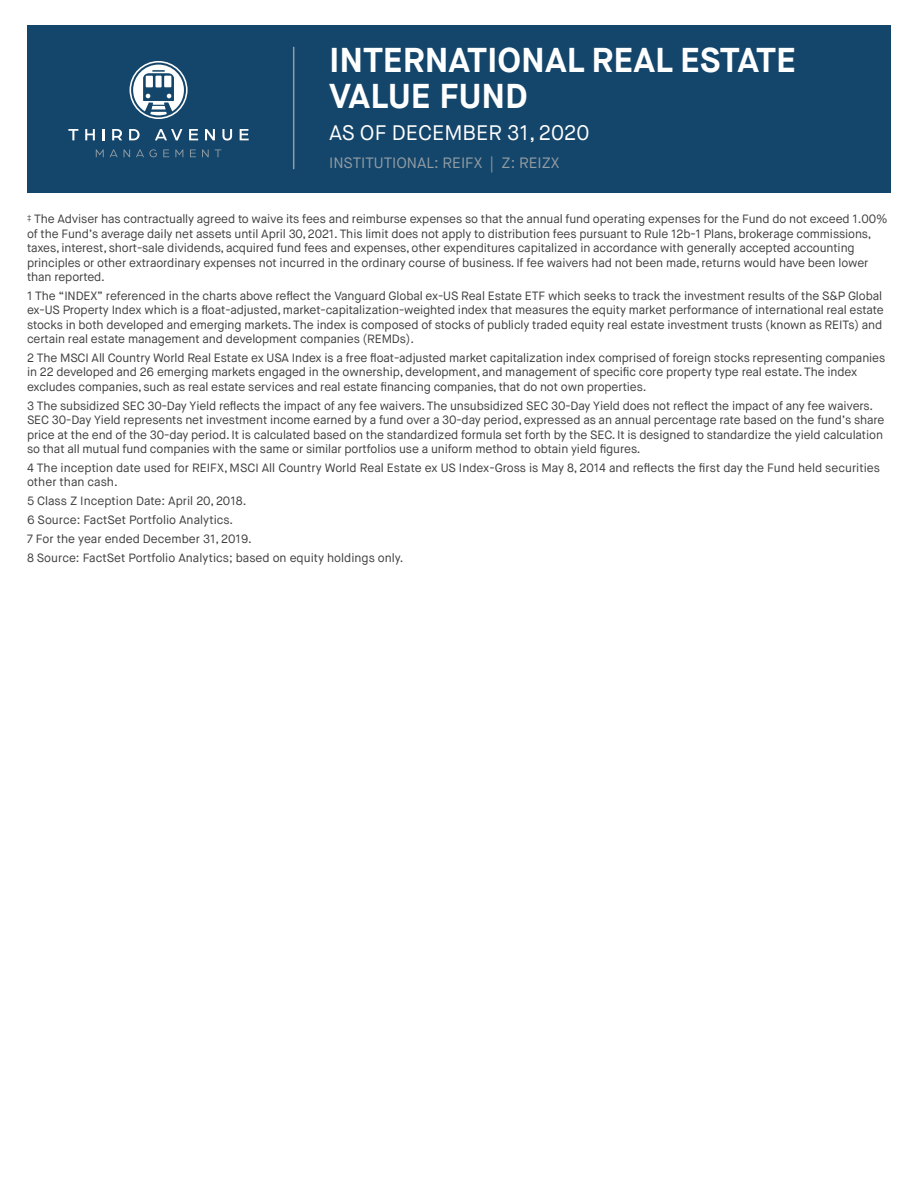
<style>
.page{position:relative;width:918px;height:1188px;background:#fff}
.page>*{position:absolute;margin:0;border:0;box-sizing:border-box;transform-origin:0 0}
.t1{font:700 34.5px/36px "Maison Neue";color:#fff}
.t2{font:21px "Maison Neue";color:#fff}
.t3{font:15px "Maison Neue";color:#929da4}
.t4{font:12px/14.4px "Maison Neue";letter-spacing:-.01em;color:#3e3e3f}
</style>
<div class="page">
<div style="left:27px;top:26px;width:864px;height:167px;background:#14456a"></div>
<svg style="left:68px;top:129px;width:10px;height:11px"></svg>
<svg style="left:85px;top:129px;width:10px;height:11px"></svg>
<svg style="left:103px;top:129px;width:2px;height:11px"></svg>
<svg style="left:112px;top:129px;width:10px;height:11px"></svg>
<svg style="left:129px;top:129px;width:11px;height:11px"></svg>
<svg style="left:155px;top:129px;width:27px;height:11px"></svg>
<svg style="left:189px;top:129px;width:9px;height:11px"></svg>
<svg style="left:205px;top:129px;width:10px;height:11px"></svg>
<svg style="left:222px;top:129px;width:10px;height:12px"></svg>
<svg style="left:240px;top:129px;width:9px;height:11px"></svg>
<svg style="left:96px;top:149px;width:8px;height:8px"></svg>
<svg style="left:110px;top:149px;width:8px;height:8px"></svg>
<svg style="left:124px;top:149px;width:6px;height:8px"></svg>
<svg style="left:136px;top:149px;width:21px;height:8px"></svg>
<svg style="left:163px;top:149px;width:6px;height:8px"></svg>
<svg style="left:175px;top:149px;width:8px;height:8px"></svg>
<svg style="left:190px;top:149px;width:6px;height:8px"></svg>
<svg style="left:202px;top:149px;width:7px;height:8px"></svg>
<svg style="left:215px;top:149px;width:6px;height:8px"></svg>
<svg style="left:130px;top:61px;width:58px;height:58px"></svg>
<div style="left:155px;top:76px;width:7px;height:11px;background:#fff"></div>
<div style="left:164px;top:76px;width:7px;height:11px;background:#fff"></div>
<hr style="left:293px;top:47px;width:1px;height:122px;background:#929da4">
<p class="t1" style="left:329px;top:42px;width:468px">INTERNATIONAL REAL ESTATE<br>VALUE FUND</p>
<p class="t2" style="left:329px;top:120px;width:262px">AS OF DECEMBER 31, 2020</p>
<p class="t3" style="left:329px;top:154px;width:232px">INSTITUTIONAL: REIFX | Z: REIZX</p>
<p class="t4" style="left:27px;top:212px;width:862px"><sup>‡</sup> The Adviser has contractually agreed to waive its fees and reimburse expenses so that the annual fund operating expenses for the Fund do not exceed 1.00% of the Fund’s average daily net assets until April 30, 2021. This limit does not apply to distribution fees pursuant to Rule 12b-1 Plans, brokerage commissions, taxes, interest, short-sale dividends, acquired fund fees and expenses, other expenditures capitalized in accordance with generally accepted accounting principles or other extraordinary expenses not incurred in the ordinary course of business. If fee waivers had not been made, returns would have been lower than reported.</p>
<p class="t4" style="left:27px;top:289px;width:858px">1 The “INDEX” referenced in the charts above reflect the Vanguard Global ex-US Real Estate ETF which seeks to track the investment results of the S&amp;P Global ex-US Property Index which is a float-adjusted, market-capitalization-weighted index that measures the equity market performance of international real estate stocks in both developed and emerging markets. The index is composed of stocks of publicly traded equity real estate investment trusts (known as REITs) and certain real estate management and development companies (REMDs).</p>
<p class="t4" style="left:27px;top:351px;width:860px">2 The MSCI All Country World Real Estate ex USA Index is a free float-adjusted market capitalization index comprised of foreign stocks representing companies in 22 developed and 26 emerging markets engaged in the ownership, development, and management of specific core property type real estate. The index excludes companies, such as real estate services and real estate financing companies, that do not own properties.</p>
<p class="t4" style="left:27px;top:399px;width:859px">3 The subsidized SEC 30-Day Yield reflects the impact of any fee waivers. The unsubsidized SEC 30-Day Yield does not reflect the impact of any fee waivers.<br>SEC 30-Day Yield represents net investment income earned by a fund over a 30-day period, expressed as an annual percentage rate based on the fund’s share price at the end of the 30-day period. It is calculated based on the standardized formula set forth by the SEC. It is designed to standardize the yield calculation so that all mutual fund companies with the same or similar portfolios use a uniform method to obtain yield figures.</p>
<p class="t4" style="left:27px;top:461px;width:855px">4 The inception date used for REIFX, MSCI All Country World Real Estate ex US Index-Gross is May 8, 2014 and reflects the first day the Fund held securities other than cash.</p>
<p class="t4" style="left:27px;top:494px;width:221px">5 Class Z Inception Date: April 20, 2018.</p>
<p class="t4" style="left:27px;top:513px;width:208px">6 Source: FactSet Portfolio Analytics.</p>
<p class="t4" style="left:27px;top:532px;width:226px">7 For the year ended December 31, 2019.</p>
<p class="t4" style="left:27px;top:551px;width:378px">8 Source: FactSet Portfolio Analytics; based on equity holdings only.</p>
</div>
